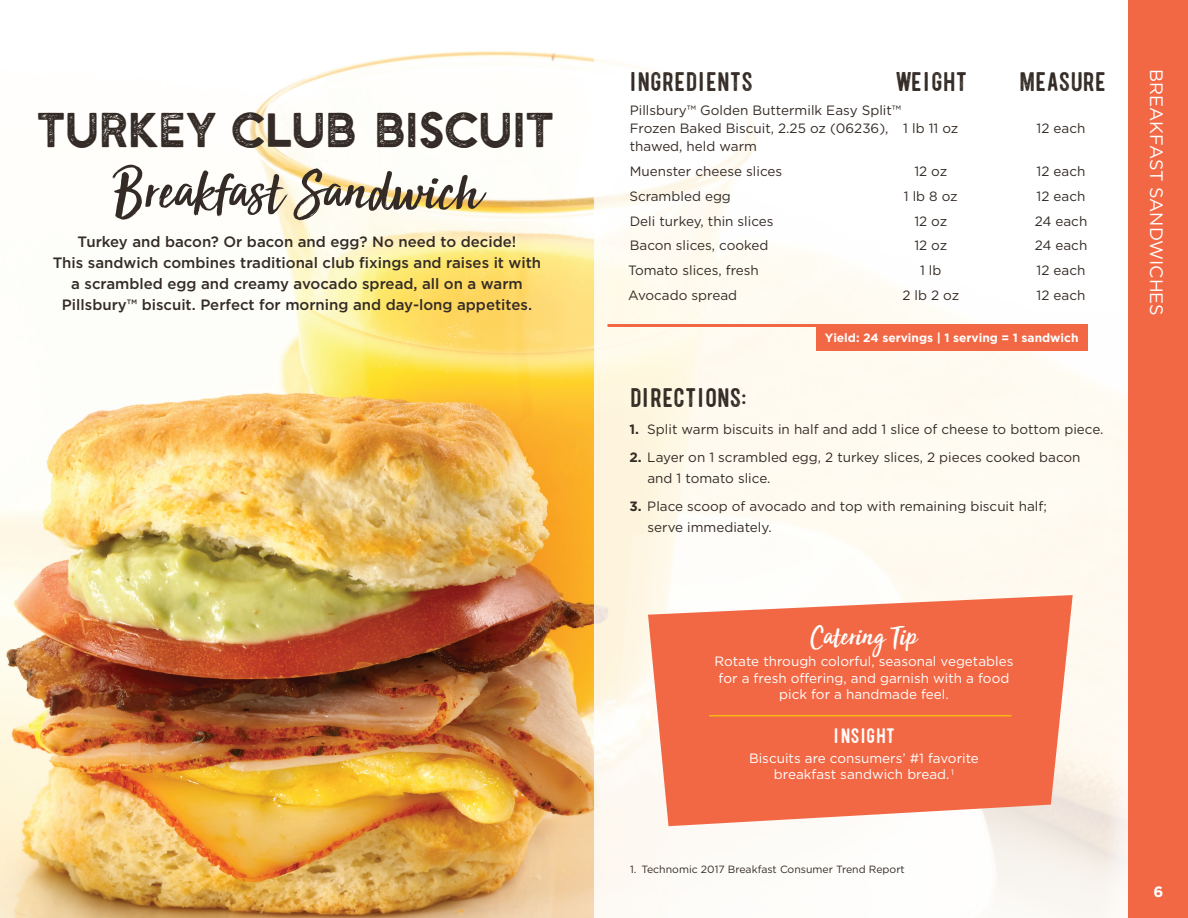
<style>
.page{position:relative;width:1188px;height:918px;background:#fff}
.page>*{position:absolute;margin:0;border:0;box-sizing:border-box;transform-origin:0 0}
.t1{font:61.5px "Sun Valley";color:#342b26}
.t2{font:45px "Heinberg Textured";letter-spacing:.005em;color:#342b26}
.t3{font:30px "Sun Valley";color:#fff}
.t4{font:27px "Orange County";letter-spacing:-.165em;color:#342b26}
.t5{font:21px "Orange County";letter-spacing:-.15em;color:#fff}
.t6{font:18px "Gotham";color:#fff}
.t7{font:500 15px/21px "Gotham";color:#342b26;text-align:center}
.t8{font:700 15px "Gotham";color:#fff}
.Recipe_Ingredients_Weight_Measure{font:13.5px/18px "Gotham";color:#342b26}
.Directions{font:13.5px/21px "Gotham";color:#342b26}
.t9{font:13.5px/16.5px "Gotham";color:#fff;text-align:center}
.Yield_Copy_in_Color_Box{font:700 12px "Gotham";color:#fff}
.t10{font:10.5px "Gotham";color:#342b26}
.s1{font-weight:700}
</style>
<div class="page">
<img style="left:0;top:51px;width:594px;height:867px">
<svg style="left:594px;top:0;width:535px;height:918px;fill:#fefcf6"></svg>
<div style="left:1129px;top:0;width:59px;height:918px;background:#f26845"></div>
<svg style="left:648px;top:595px;width:425px;height:231px;background:#f37b5c"></svg>
<div style="left:816px;top:324px;width:272px;height:27px;background:#f26845"></div>
<hr style="left:608px;top:324px;width:480px;height:3px;background:#f26845">
<hr style="left:709px;top:715px;width:303px;height:1px;background:#fcb814">
<p class="t2" style="left:38px;top:95px;width:519px">TURKEY CLUB BISCUIT</p>
<p class="t1" style="left:113px;top:138px;width:370px">Breakfast Sandwich</p>
<p class="t7" style="left:53px;top:231px;width:490px">Turkey and bacon? Or bacon and egg? No need to decide!<br>This sandwich combines traditional club fixings and raises it with a scrambled egg and creamy avocado spread, all on a warm Pillsbury™ biscuit. Perfect for morning and day-long appetites.</p>
<p class="t4" style="left:626px;top:70px;width:207px">I NGREDIENTS W</p>
<p class="t4" style="left:909px;top:70px;width:63px">EIGHT</p>
<p class="t4" style="left:1019px;top:70px;width:92px">MEASURE</p>
<p class="Recipe_Ingredients_Weight_Measure" style="left:630px;top:101px;width:330px">Pillsbury™ Golden Buttermilk Easy Split™<br>Frozen Baked Biscuit, 2.25 oz (06236), 1 lb 11 oz</p>
<p class="Recipe_Ingredients_Weight_Measure" style="left:1037px;top:119px;width:50px">12 each</p>
<p class="Recipe_Ingredients_Weight_Measure" style="left:630px;top:137px;width:129px">thawed, held warm</p>
<p class="Recipe_Ingredients_Weight_Measure" style="left:630px;top:162px;width:154px">Muenster cheese slices</p>
<p class="Recipe_Ingredients_Weight_Measure" style="left:914px;top:162px;width:34px">12 oz</p>
<p class="Recipe_Ingredients_Weight_Measure" style="left:1037px;top:162px;width:50px">12 each</p>
<p class="Recipe_Ingredients_Weight_Measure" style="left:629px;top:187px;width:103px">Scrambled egg</p>
<p class="Recipe_Ingredients_Weight_Measure" style="left:904px;top:187px;width:55px">1 lb 8 oz</p>
<p class="Recipe_Ingredients_Weight_Measure" style="left:1037px;top:187px;width:50px">12 each</p>
<p class="Recipe_Ingredients_Weight_Measure" style="left:630px;top:212px;width:145px">Deli turkey, thin slices</p>
<p class="Recipe_Ingredients_Weight_Measure" style="left:914px;top:212px;width:34px">12 oz</p>
<p class="Recipe_Ingredients_Weight_Measure" style="left:1035px;top:212px;width:54px">24 each</p>
<p class="Recipe_Ingredients_Weight_Measure" style="left:630px;top:236px;width:140px">Bacon slices, cooked</p>
<p class="Recipe_Ingredients_Weight_Measure" style="left:914px;top:236px;width:34px">12 oz</p>
<p class="Recipe_Ingredients_Weight_Measure" style="left:1035px;top:236px;width:54px">24 each</p>
<p class="Recipe_Ingredients_Weight_Measure" style="left:628px;top:261px;width:132px">Tomato slices, fresh</p>
<p class="Recipe_Ingredients_Weight_Measure" style="left:920px;top:261px;width:23px">1 lb</p>
<p class="Recipe_Ingredients_Weight_Measure" style="left:1037px;top:261px;width:50px">12 each</p>
<p class="Recipe_Ingredients_Weight_Measure" style="left:628px;top:286px;width:110px">Avocado spread</p>
<p class="Recipe_Ingredients_Weight_Measure" style="left:902px;top:286px;width:58px">2 lb 2 oz</p>
<p class="Recipe_Ingredients_Weight_Measure" style="left:1037px;top:286px;width:50px">12 each</p>
<p class="Yield_Copy_in_Color_Box" style="left:825px;top:330px;width:255px">Yield: 24 servings | 1 serving = 1 sandwich</p>
<p class="t4" style="left:627px;top:386px;width:123px">DIRECTIONS:</p>
<p class="Directions" style="left:630px;top:419px;width:473px"><span class="s1">1.</span> Split warm biscuits in half and add 1 slice of cheese to bottom piece.</p>
<p class="Directions" style="left:647px;top:447px;width:435px;text-indent:-18px"><span class="s1">2.</span> Layer on 1 scrambled egg, 2 turkey slices, 2 pieces cooked bacon and 1 tomato slice.</p>
<p class="Directions" style="left:647px;top:495px;width:401px;text-indent:-18px"><span class="s1">3.</span> Place scoop of avocado and top with remaining biscuit half; serve immediately.</p>
<p class="t3" style="left:811px;top:610px;width:107px">Catering Tip</p>
<p class="t9" style="left:715px;top:653px;width:300px">Rotate through colorful, seasonal vegetables for a fresh offering, and garnish with a food pick for a handmade feel.</p>
<p class="t5" style="left:831px;top:727px;width:68px">I NSIGHT</p>
<p class="t9" style="left:749px;top:749px;width:231px">Biscuits are consumers’ #1 favorite breakfast sandwich bread. <sup>1</sup></p>
<p class="t10" style="left:630px;top:862px;width:276px">1. Technomic 2017 Breakfast Consumer Trend Report</p>
<p class="t6" style="left:1168px;top:69px;width:248px;rotate:90deg">BREAKFAST SANDWICHES</p>
<p class="t8" style="left:1153px;top:882px;width:11px">6</p>
</div>
